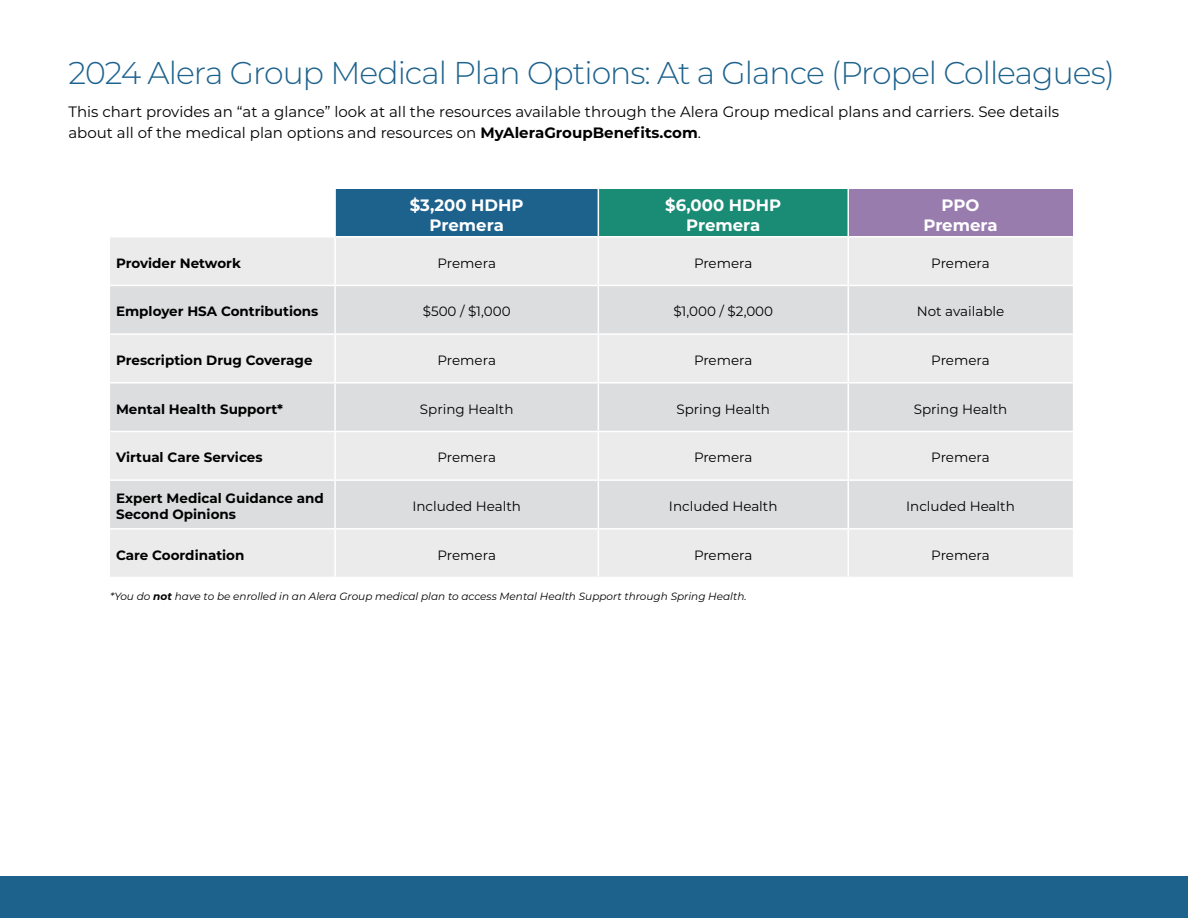
<style>
.page{position:relative;width:1188px;height:918px;background:#fff}
.page>*{position:absolute;margin:0;border:0;box-sizing:border-box;transform-origin:0 0}
.t1{font:300 31.5px "Montserrat";letter-spacing:-.03em;color:#1d628d}
.t2{font:700 16.5px/19.8px "Montserrat";color:#fff;text-align:center}
.t3{font:15px/21px "Montserrat";color:#000}
.t4{font:13.5px "Montserrat";color:#000}
.t5{font:700 13.5px/16.2px "Montserrat";color:#000}
.t6{font:italic 10.5px "Montserrat";color:#000}
.s1{font-weight:700}
</style>
<div class="page">
<div style="left:0;top:877px;width:1188px;height:41px;background:#1d628d"></div>
<div style="left:335px;top:189px;width:263px;height:48px;background:#1d628d"></div>
<div style="left:598px;top:189px;width:250px;height:48px;background:#1a8b75"></div>
<div style="left:848px;top:189px;width:225px;height:48px;background:#997cae"></div>
<div style="left:110px;top:238px;width:963px;height:339px;background:#ebebec"></div>
<svg style="left:110px;top:286px;width:963px;height:242px;background:#e2e2e3"></svg>
<hr style="left:334px;top:189px;width:2px;height:47px;background:#fff">
<hr style="left:598px;top:189px;width:1px;height:47px;background:#fff">
<hr style="left:848px;top:189px;width:1px;height:47px;background:#fff">
<hr style="left:335px;top:236px;width:263px;height:2px;background:#fff">
<hr style="left:334px;top:238px;width:2px;height:47px;background:#fff">
<hr style="left:598px;top:236px;width:250px;height:2px;background:#fff">
<hr style="left:598px;top:238px;width:1px;height:47px;background:#fff">
<hr style="left:848px;top:236px;width:225px;height:2px;background:#fff">
<hr style="left:848px;top:238px;width:1px;height:47px;background:#fff">
<hr style="left:110px;top:285px;width:225px;height:1px;background:#fff">
<hr style="left:335px;top:285px;width:263px;height:1px;background:#fff">
<hr style="left:334px;top:286px;width:2px;height:47px;background:#fff">
<hr style="left:598px;top:285px;width:250px;height:1px;background:#fff">
<hr style="left:598px;top:286px;width:1px;height:47px;background:#fff">
<hr style="left:848px;top:285px;width:225px;height:1px;background:#fff">
<hr style="left:848px;top:286px;width:1px;height:47px;background:#fff">
<hr style="left:110px;top:333px;width:225px;height:2px;background:#fff">
<hr style="left:335px;top:333px;width:263px;height:2px;background:#fff">
<hr style="left:334px;top:335px;width:2px;height:47px;background:#fff">
<hr style="left:598px;top:333px;width:250px;height:2px;background:#fff">
<hr style="left:598px;top:335px;width:1px;height:47px;background:#fff">
<hr style="left:848px;top:333px;width:225px;height:2px;background:#fff">
<hr style="left:848px;top:335px;width:1px;height:47px;background:#fff">
<hr style="left:110px;top:382px;width:225px;height:2px;background:#fff">
<hr style="left:335px;top:382px;width:263px;height:2px;background:#fff">
<hr style="left:334px;top:384px;width:2px;height:47px;background:#fff">
<hr style="left:598px;top:382px;width:250px;height:2px;background:#fff">
<hr style="left:598px;top:384px;width:1px;height:47px;background:#fff">
<hr style="left:848px;top:382px;width:225px;height:2px;background:#fff">
<hr style="left:848px;top:384px;width:1px;height:47px;background:#fff">
<hr style="left:110px;top:431px;width:225px;height:1px;background:#fff">
<hr style="left:335px;top:431px;width:263px;height:1px;background:#fff">
<hr style="left:334px;top:432px;width:2px;height:47px;background:#fff">
<hr style="left:598px;top:431px;width:250px;height:1px;background:#fff">
<hr style="left:598px;top:432px;width:1px;height:47px;background:#fff">
<hr style="left:848px;top:431px;width:225px;height:1px;background:#fff">
<hr style="left:848px;top:432px;width:1px;height:47px;background:#fff">
<hr style="left:110px;top:479px;width:225px;height:2px;background:#fff">
<hr style="left:335px;top:479px;width:263px;height:2px;background:#fff">
<hr style="left:334px;top:481px;width:2px;height:47px;background:#fff">
<hr style="left:598px;top:479px;width:250px;height:2px;background:#fff">
<hr style="left:598px;top:481px;width:1px;height:47px;background:#fff">
<hr style="left:848px;top:479px;width:225px;height:2px;background:#fff">
<hr style="left:848px;top:481px;width:1px;height:47px;background:#fff">
<hr style="left:110px;top:528px;width:225px;height:2px;background:#fff">
<hr style="left:335px;top:528px;width:263px;height:2px;background:#fff">
<hr style="left:334px;top:530px;width:2px;height:47px;background:#fff">
<hr style="left:598px;top:528px;width:250px;height:2px;background:#fff">
<hr style="left:598px;top:530px;width:1px;height:47px;background:#fff">
<hr style="left:848px;top:528px;width:225px;height:2px;background:#fff">
<hr style="left:848px;top:530px;width:1px;height:47px;background:#fff">
<h1 class="t1" style="left:68px;top:52px;width:1048px">2024 Alera Group Medical Plan Options: At a Glance (Propel Colleagues)</h1>
<p class="t3" style="left:68px;top:101px;width:992px">This chart provides an “at a glance” look at all the resources available through the Alera Group medical plans and carriers. See details about all of the medical plan options and resources on <span class="s1">MyAleraGroupBenefits.com</span>.</p>
<p class="t2" style="left:410px;top:194px;width:115px">$3,200 HDHP<br>Premera</p>
<p class="t2" style="left:665px;top:194px;width:117px">$6,000 HDHP<br>Premera</p>
<p class="t2" style="left:923px;top:194px;width:76px">PPO<br>Premera</p>
<p class="t5" style="left:116px;top:254px;width:126px">Provider Network</p>
<p class="t4" style="left:437px;top:254px;width:60px">Premera</p>
<p class="t4" style="left:694px;top:254px;width:60px">Premera</p>
<p class="t4" style="left:931px;top:254px;width:60px">Premera</p>
<p class="t5" style="left:116px;top:303px;width:204px">Employer HSA Contributions</p>
<p class="t4" style="left:423px;top:302px;width:89px">$500 / $1,000</p>
<p class="t4" style="left:673px;top:302px;width:101px">$1,000 / $2,000</p>
<p class="t4" style="left:917px;top:302px;width:89px">Not available</p>
<p class="t5" style="left:116px;top:351px;width:198px">Prescription Drug Coverage</p>
<p class="t4" style="left:437px;top:351px;width:60px">Premera</p>
<p class="t4" style="left:694px;top:351px;width:60px">Premera</p>
<p class="t4" style="left:931px;top:351px;width:60px">Premera</p>
<p class="t5" style="left:116px;top:400px;width:168px">Mental Health Support*</p>
<p class="t4" style="left:420px;top:400px;width:95px">Spring Health</p>
<p class="t4" style="left:677px;top:400px;width:95px">Spring Health</p>
<p class="t4" style="left:914px;top:400px;width:95px">Spring Health</p>
<p class="t5" style="left:116px;top:449px;width:148px">Virtual Care Services</p>
<p class="t4" style="left:437px;top:448px;width:60px">Premera</p>
<p class="t4" style="left:694px;top:448px;width:60px">Premera</p>
<p class="t4" style="left:931px;top:448px;width:60px">Premera</p>
<p class="t5" style="left:116px;top:489px;width:209px">Expert Medical Guidance and<br>Second Opinions</p>
<p class="t4" style="left:412px;top:497px;width:110px">Included Health</p>
<p class="t4" style="left:669px;top:497px;width:110px">Included Health</p>
<p class="t4" style="left:906px;top:497px;width:110px">Included Health</p>
<p class="t5" style="left:116px;top:546px;width:130px">Care Coordination</p>
<p class="t4" style="left:437px;top:546px;width:60px">Premera</p>
<p class="t4" style="left:694px;top:546px;width:60px">Premera</p>
<p class="t4" style="left:931px;top:546px;width:60px">Premera</p>
<p class="t6" style="left:110px;top:589px;width:638px">*You do <span class="s1">not</span> have to be enrolled in an Alera Group medical plan to access Mental Health Support through Spring Health.</p>
</div>
